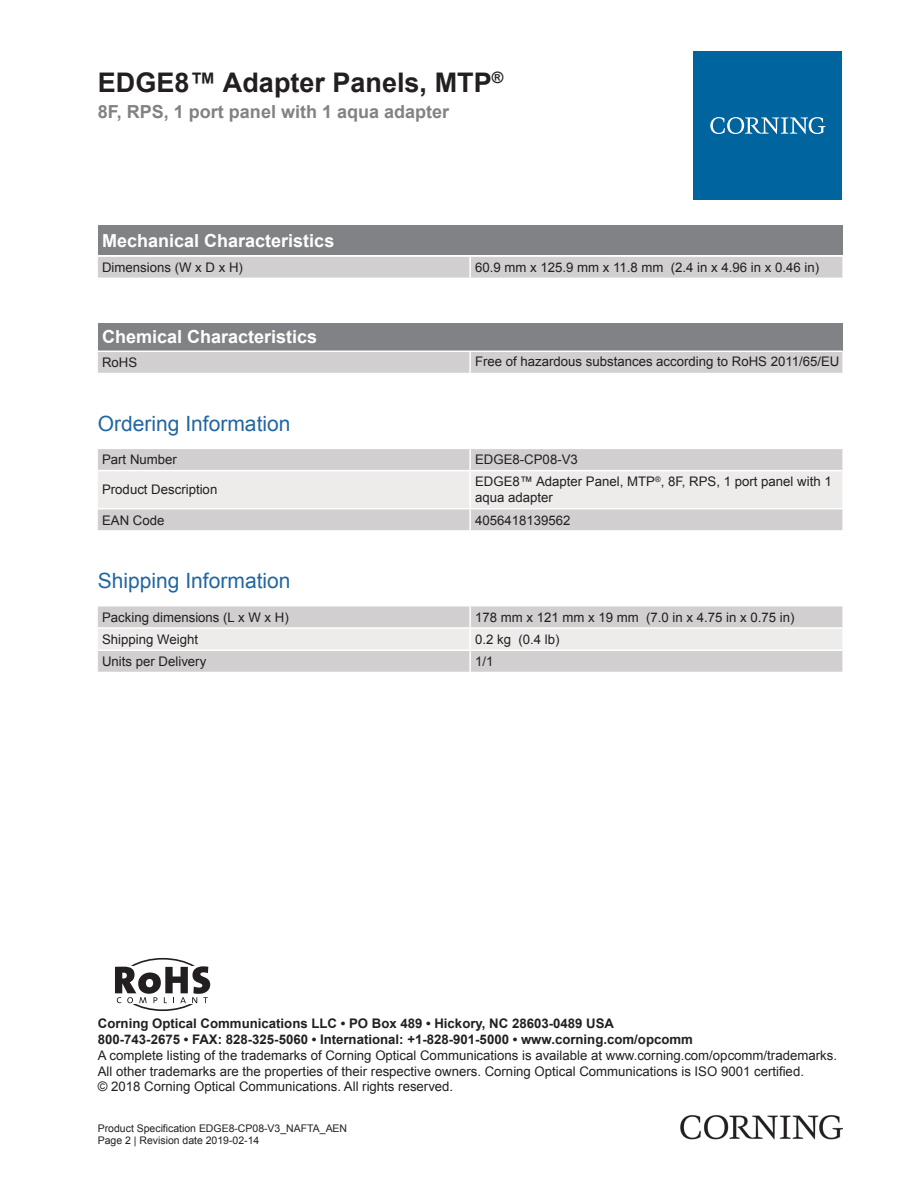
<style>
.page{position:relative;width:919px;height:1187px;background:#fff}
.page>*{position:absolute;margin:0;border:0;box-sizing:border-box;transform-origin:0 0}
.t1{font:700 27px "Arial";color:#231f20}
.t2{font:21px "Arial";color:#2166a2}
.t3{font:700 18px "Arial";color:#fff}
.t4{font:700 18px "Arial";color:#808285}
.t5{font:13.2px/15.9px "Arial";color:#231f20}
.t6{font:700 13.2px/15.9px "Arial";color:#231f20}
.t7{font:10.5px/12.6px "Arial";color:#231f20}
</style>
<div class="page">
<div style="left:98px;top:225px;width:744px;height:30px;background:#808285"></div>
<div style="left:98px;top:257px;width:744px;height:20px;background:#d1cfcf"></div>
<hr style="left:469px;top:257px;width:2px;height:20px;background:#fff">
<div style="left:98px;top:323px;width:744px;height:27px;background:#808285"></div>
<div style="left:98px;top:352px;width:744px;height:21px;background:#d1cfcf"></div>
<hr style="left:469px;top:352px;width:2px;height:21px;background:#fff">
<div style="left:98px;top:449px;width:744px;height:81px;background:#d1cfcf"></div>
<div style="left:98px;top:471px;width:744px;height:37px;background:#edeceb"></div>
<hr style="left:469px;top:449px;width:2px;height:21px;background:#fff">
<hr style="left:469px;top:471px;width:2px;height:37px;background:#fff">
<hr style="left:469px;top:509px;width:2px;height:21px;background:#fff">
<hr style="left:98px;top:470px;width:372px;height:1px;background:#fff">
<hr style="left:470px;top:470px;width:372px;height:1px;background:#fff">
<hr style="left:98px;top:508px;width:372px;height:1px;background:#fff">
<hr style="left:470px;top:508px;width:372px;height:1px;background:#fff">
<div style="left:98px;top:606px;width:744px;height:65px;background:#d1cfcf"></div>
<div style="left:98px;top:628px;width:744px;height:21px;background:#edeceb"></div>
<hr style="left:469px;top:606px;width:2px;height:21px;background:#fff">
<hr style="left:469px;top:628px;width:2px;height:21px;background:#fff">
<hr style="left:469px;top:651px;width:2px;height:20px;background:#fff">
<hr style="left:98px;top:627px;width:372px;height:1px;background:#fff">
<hr style="left:470px;top:627px;width:372px;height:1px;background:#fff">
<hr style="left:98px;top:649px;width:372px;height:2px;background:#fff">
<hr style="left:470px;top:649px;width:372px;height:2px;background:#fff">
<div style="left:693px;top:51px;width:149px;height:149px;background:#00649e"></div>
<svg style="left:710px;top:117px;width:115px;height:17px"></svg>
<img style="left:680px;top:1115px;width:162px;height:24px">
<div style="left:118px;top:957px;width:90px;height:53px;border:2px solid #231f20;border-radius:50%"></div>
<div style="left:98px;top:966px;width:123px;height:38px;background:#fff"></div>
<svg style="left:115px;top:966px;width:95px;height:37px"></svg>
<h1 class="t1" style="left:98px;top:63px;width:407px">EDGE8™ Adapter Panels, MTP<sup>®</sup></h1>
<h3 class="t4" style="left:98px;top:99px;width:353px">8F, RPS, 1 port panel with 1 aqua adapter</h3>
<h3 class="t3" style="left:102px;top:228px;width:234px">Mechanical Characteristics</h3>
<p class="t5" style="left:102px;top:259px;width:142px">Dimensions (W x D x H)</p>
<p class="t5" style="left:475px;top:259px;width:345px">60.9 mm x 125.9 mm x 11.8 mm (2.4 in x 4.96 in x 0.46 in)</p>
<h3 class="t3" style="left:102px;top:324px;width:217px">Chemical Characteristics</h3>
<p class="t5" style="left:102px;top:354px;width:37px">RoHS</p>
<p class="t5" style="left:475px;top:353px;width:366px">Free of hazardous substances according to RoHS 2011/65/EU</p>
<h2 class="t2" style="left:98px;top:409px;width:194px">Ordering Information</h2>
<p class="t5" style="left:102px;top:451px;width:76px">Part Number</p>
<p class="t5" style="left:475px;top:451px;width:104px">EDGE8-CP08-V3</p>
<p class="t5" style="left:102px;top:481px;width:117px">Product Description</p>
<p class="t5" style="left:475px;top:474px;width:358px">EDGE8™ Adapter Panel, MTP<sup>®</sup>, 8F, RPS, 1 port panel with 1 aqua adapter</p>
<p class="t5" style="left:102px;top:512px;width:64px">EAN Code</p>
<p class="t5" style="left:475px;top:512px;width:97px">4056418139562</p>
<h2 class="t2" style="left:98px;top:566px;width:194px">Shipping Information</h2>
<p class="t5" style="left:102px;top:609px;width:188px">Packing dimensions (L x W x H)</p>
<p class="t5" style="left:475px;top:609px;width:321px">178 mm x 121 mm x 19 mm (7.0 in x 4.75 in x 0.75 in)</p>
<p class="t5" style="left:102px;top:631px;width:97px">Shipping Weight</p>
<p class="t5" style="left:475px;top:631px;width:86px">0.2 kg (0.4 lb)</p>
<p class="t5" style="left:102px;top:653px;width:106px">Units per Delivery</p>
<p class="t5" style="left:475px;top:653px;width:20px">1/1</p>
<p class="t6" style="left:98px;top:1015px;width:596px">Corning Optical Communications LLC • PO Box 489 • Hickory, NC 28603-0489 USA<br>800-743-2675 • FAX: 828-325-5060 • International: +1-828-901-5000 • www.corning.com/opcomm</p>
<p class="t5" style="left:98px;top:1046px;width:740px">A complete listing of the trademarks of Corning Optical Communications is available at www.corning.com/opcomm/trademarks.<br>All other trademarks are the properties of their respective owners. Corning Optical Communications is ISO 9001 certified.<br>© 2018 Corning Optical Communications. All rights reserved.</p>
<p class="t7" style="left:98px;top:1121px;width:251px">Product Specification EDGE8-CP08-V3_NAFTA_AEN<br>Page 2 | Revision date 2019-02-14</p>
</div>
